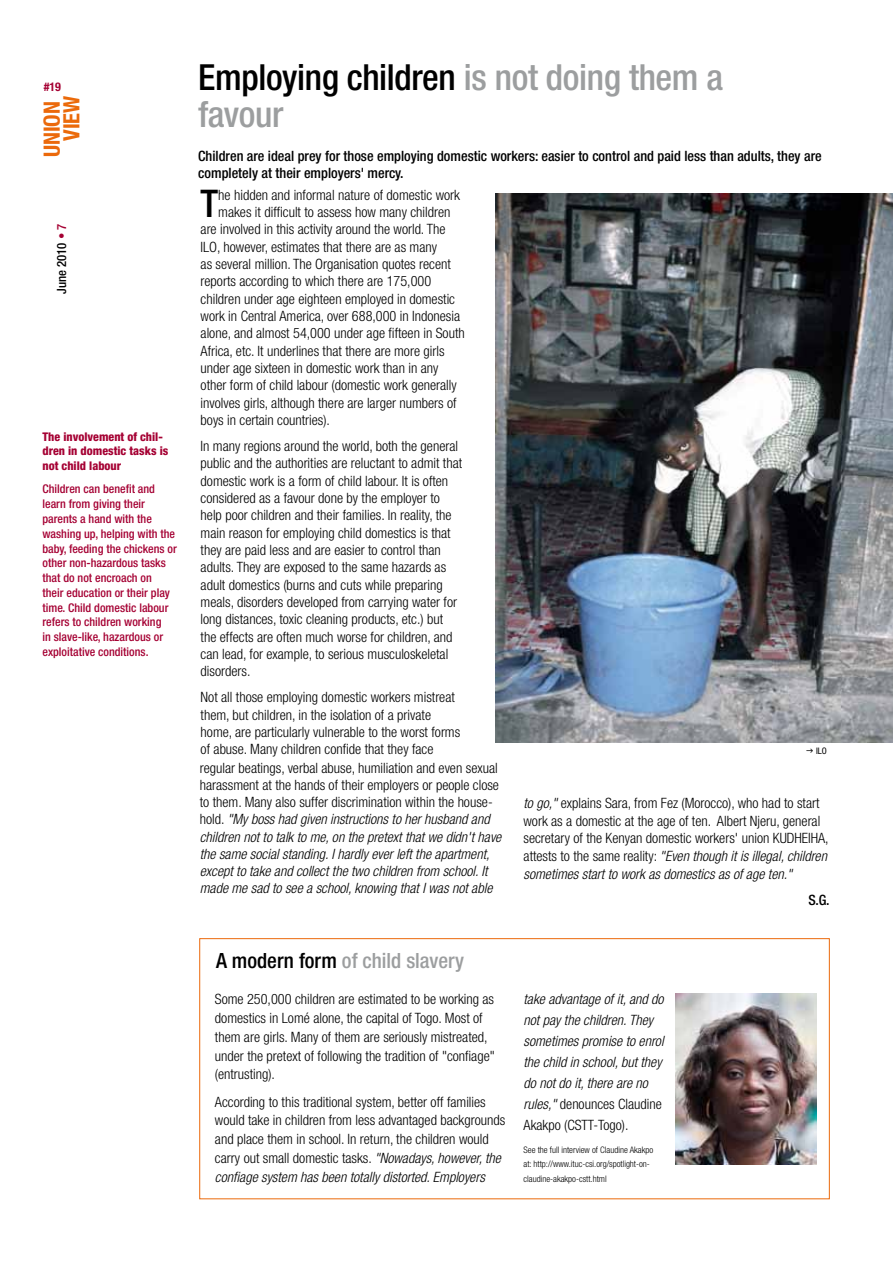
<style>
.page{position:relative;width:893px;height:1263px;background:#fff}
.page>*{position:absolute;margin:0;border:0;box-sizing:border-box;transform-origin:0 0}
.t1{font:500 condensed 38.25px "Helvetica Neue";color:#000}
.t2{font:500 condensed 36px/37.5px "Helvetica Neue";letter-spacing:-.01em;color:#9c9e9f}
.t3{font:700 condensed 22.5px "Helvetica Neue";color:#eb690b}
.t4{font:700 condensed 22.5px "Helvetica Neue";color:#eb6a0a}
.t5{font:500 condensed 21px "Helvetica Neue";color:#9c9e9f}
.t6{font:300 condensed 14.25px/17.4px "Helvetica Neue";color:#000}
.t7{font:italic 300 condensed 14.25px/17.1px "Helvetica Neue";color:#000}
.t8{font:500 condensed 14.25px/17.1px "Helvetica Neue";color:#000}
.t9{font:500 condensed 12.75px "Helvetica Neue";color:#000}
.t10{font:500 condensed 12px/14.7px "Helvetica Neue";color:#a50133}
.t11{font:800 condensed 12px/14.7px "Helvetica Neue";color:#a50133}
.t12{font:700 condensed 12px "Helvetica Neue";color:#a50133}
.t13{font:300 condensed 9px/14.4px "Helvetica Neue";color:#000}
.t14{font:condensed 9px "Helvetica Neue";color:#000}
.s1{color:#a50133}
.s2{color:#000}
.s3{font-style:normal}
.s4{font-style:italic}
</style>
<div class="page">
<img style="left:495px;top:193px;width:398px;height:550px">
<div style="left:199px;top:938px;width:631px;height:261px;border:1px solid #eb690b"></div>
<img style="left:676px;top:993px;width:141px;height:171px">
<p class="t12" style="left:44px;top:79px;width:19px">#19</p>
<h3 class="t3" style="left:38px;top:157px;width:58px;rotate:-90deg">UNION</h3>
<h3 class="t4" style="left:58px;top:141px;width:47px;rotate:-90deg">VIEW</h3>
<p class="t9" style="left:54px;top:294px;width:71px;rotate:-90deg">June 2010 <span class="s1">• 7</span></p>
<p class="t11" style="left:43px;top:429px;width:127px">The involvement of chil&shy;dren in domestic tasks is not child labour</p>
<p class="t10" style="left:43px;top:482px;width:136px">Children can benefit and learn from giving their parents a hand with the washing up, helping with the baby, feeding the chickens or other non-hazardous tasks that do not encroach on<br>their education or their play time. Child domestic labour refers to children working<br>in slave-like, hazardous or exploitative conditions.</p>
<h2 class="t2" style="left:198px;top:58px;width:526px"><span class="s2">Employing children</span> is not doing them a favour</h2>
<p class="t8" style="left:198px;top:147px;width:625px">Children are ideal prey for those employing domestic workers: easier to control and paid less than adults, they are completely at their employers' mercy.</p>
<h1 class="t1" style="left:201px;top:180px;width:19px">T</h1>
<p class="t6" style="left:218px;top:186px;width:243px">he hidden and informal nature of domestic work</p>
<p class="t6" style="left:218px;top:203px;width:234px">makes it difficult to assess how many children</p>
<p class="t6" style="left:201px;top:220px;width:246px">are involved in this activity around the world. The</p>
<p class="t6" style="left:201px;top:238px;width:238px">ILO, however, estimates that there are as many</p>
<p class="t6" style="left:201px;top:255px;width:252px">as several million. The Organisation quotes recent</p>
<p class="t6" style="left:201px;top:272px;width:232px">reports according to which there are 175,000</p>
<p class="t6" style="left:201px;top:290px;width:256px">children under age eighteen employed in domestic</p>
<p class="t6" style="left:201px;top:307px;width:261px">work in Central America, over 688,000 in Indonesia</p>
<p class="t6" style="left:201px;top:324px;width:266px">alone, and almost 54,000 under age fifteen in South</p>
<p class="t6" style="left:201px;top:342px;width:246px">Africa, etc. It underlines that there are more girls</p>
<p class="t6" style="left:201px;top:359px;width:239px">under age sixteen in domestic work than in any</p>
<p class="t6" style="left:201px;top:376px;width:258px">other form of child labour (domestic work generally</p>
<p class="t6" style="left:201px;top:394px;width:258px">involves girls, although there are larger numbers of</p>
<p class="t6" style="left:201px;top:411px;width:131px">boys in certain countries).</p>
<p class="t6" style="left:201px;top:437px;width:263px">In many regions around the world, both the general public and the authorities are reluctant to admit that domestic work is a form of child labour. It is often considered as a favour done by the employer to help poor children and their families. In reality, the main reason for employing child domestics is that they are paid less and are easier to control than adults. They are exposed to the same hazards as adult domestics (burns and cuts while preparing meals, disorders developed from carrying water for long distances, toxic cleaning products, etc.) but the effects are often much worse for children, and can lead, for example, to serious musculoskeletal disorders.</p>
<p class="t6" style="left:201px;top:688px;width:261px">Not all those employing domestic workers mistreat them, but children, in the isolation of a private home, are particularly vulnerable to the worst forms of abuse. Many children confide that they face</p>
<p class="t14" style="left:816px;top:746px;width:12px">ILO</p>
<p class="t7" style="left:200px;top:759px;width:303px"><span class="s3">regular beatings, verbal abuse, humiliation and even sexual harassment at the hands of their employers or people close to them. Many also suffer discrimination within the house&shy;hold.</span> "My boss had given instructions to her husband and children not to talk to me, on the pretext that we didn't have the same social standing. I hardly ever left the apartment, except to take and collect the two children from school. It made me sad to see a school, knowing that I was not able</p>
<p class="t6" style="left:523px;top:794px;width:307px"><span class="s4">to go,"</span> explains Sara, from Fez (Morocco), who had to start work as a domestic at the age of ten. Albert Njeru, general secretary of the Kenyan domestic workers' union KUDHEIHA, attests to the same reality: <span class="s4">"Even though it is illegal, children sometimes start to work as domestics as of age ten."</span></p>
<p class="t8" style="left:808px;top:891px;width:23px">S.G.</p>
<h3 class="t5" style="left:216px;top:948px;width:250px"><span class="s2">A modern form</span> of child slavery</h3>
<p class="t6" style="left:215px;top:990px;width:281px;line-height:18.8px">Some 250,000 children are estimated to be working as domestics in Lomé alone, the capital of Togo. Most of them are girls. Many of them are seriously mistreated, under the pretext of following the tradition of "confiage" (entrusting).</p>
<p class="t6" style="left:215px;top:1092px;width:292px;line-height:18.8px">According to this traditional system, better off families would take in children from less advantaged backgrounds and place them in school. In return, the children would carry out small domestic tasks. <span class="s4">"Nowadays, however, the confiage system has been totally distorted. Employers</span></p>
<p class="t7" style="left:524px;top:989px;width:142px;line-height:21px">take advantage of it, and do not pay the children. They sometimes promise to enrol the child in school, but they do not do it, there are no rules," <span class="s3">denounces Claudine<br>Akakpo (CSTT-Togo).</span></p>
<p class="t13" style="left:524px;top:1142px;width:131px">See the full interview of Claudine Akakpo at: http://www.ituc-csi.org/spotlight-on&shy;claudine-akakpo-cstt.html</p>
</div>
